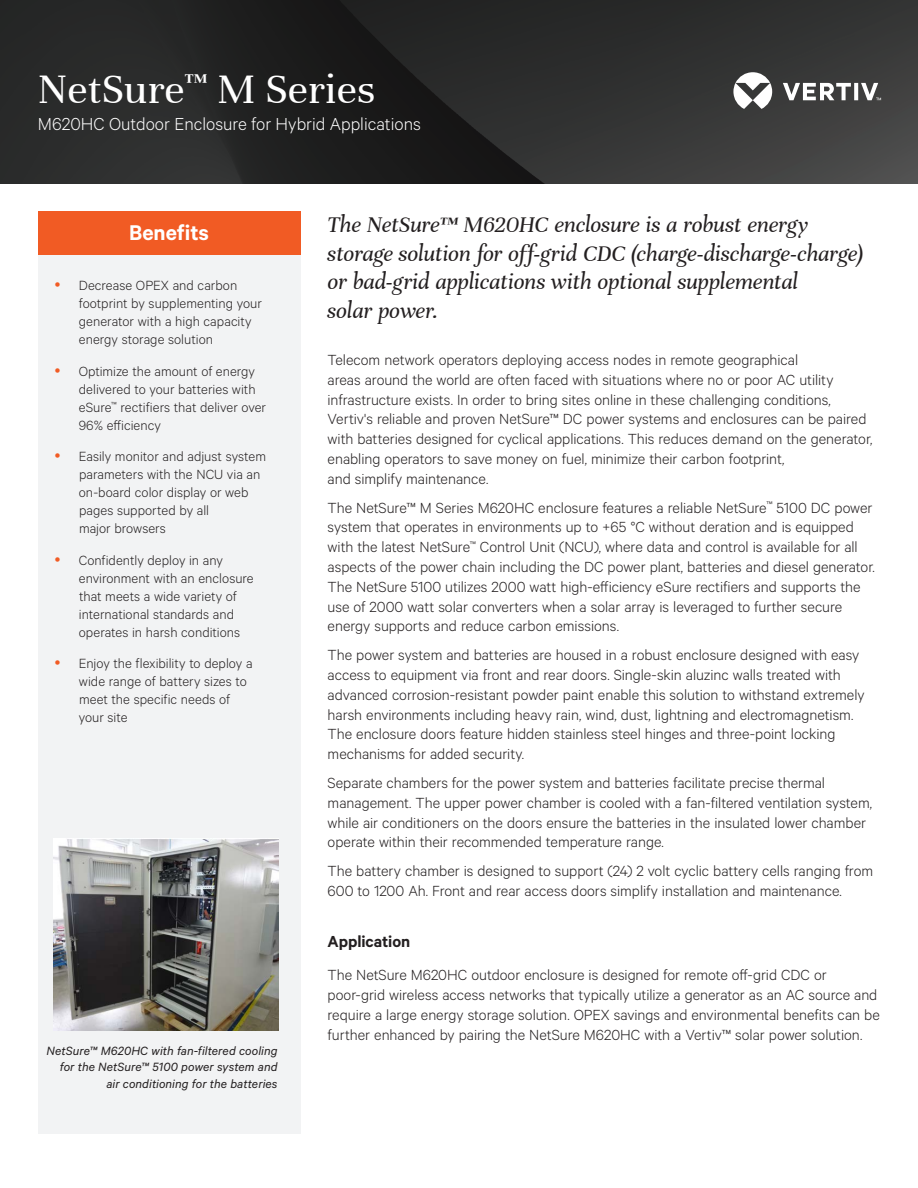
<style>
.page{position:relative;width:918px;height:1188px;background:#fff}
.page>*{position:absolute;margin:0;border:0;box-sizing:border-box;transform-origin:0 0}
.t1{font:45px "Unna";color:#fff}
.t2{font:italic 24px/28.8px "Unna";letter-spacing:-.01em;color:#231f20}
.t3{font:600 24px "Calibre";color:#fff}
.t4{font:300 19.5px "Calibre";color:#fff}
.t5{font:600 18px "Calibre";letter-spacing:-.005em;color:#231f20}
.t6{font:300 16.5px/19.8px "Calibre";color:#231f20}
.t7{font:300 15px/18px "Calibre";color:#231f20}
.t8{font:italic 13.5px/16.2px "Calibre";letter-spacing:.005em;color:#231f20;text-align:right}
</style>
<div class="page">
<img style="left:0;top:0;width:918px;height:183px">
<svg style="left:733px;top:72px;width:148px;height:37px"></svg>
<div style="left:38px;top:254px;width:263px;height:880px;background:#f2f3f4"></div>
<div style="left:38px;top:211px;width:263px;height:43px;background:#f15b24"></div>
<img style="left:53px;top:838px;width:226px;height:193px">
<h1 class="t1" style="left:38px;top:64px;width:339px">NetSure<sup>™</sup> M Series</h1>
<p class="t4" style="left:38px;top:113px;width:385px">M620HC Outdoor Enclosure for Hybrid Applications</p>
<h2 class="t3" style="left:129px;top:219px;width:81px">Benefits</h2>
<h2 class="t2" style="left:328px;top:210px;width:537px">The NetSure™ M620HC enclosure is a robust energy storage solution for off-grid CDC (charge-discharge-charge) or bad-grid applications with optional supplemental<br>solar power.</h2>
<p class="t6" style="left:328px;top:349px;width:546px">Telecom network operators deploying access nodes in remote geographical<br>areas around the world are often faced with situations where no or poor AC utility infrastructure exists. In order to bring sites online in these challenging conditions, Vertiv's reliable and proven NetSure™ DC power systems and enclosures can be paired with batteries designed for cyclical applications. This reduces demand on the generator, enabling operators to save money on fuel, minimize their carbon footprint,<br>and simplify maintenance.</p>
<p class="t6" style="left:328px;top:497px;width:549px">The NetSure™ M Series M620HC enclosure features a reliable NetSure<sup>™</sup> 5100 DC power system that operates in environments up to +65 °C without deration and is equipped with the latest NetSure<sup>™</sup> Control Unit (NCU), where data and control is available for all aspects of the power chain including the DC power plant, batteries and diesel generator.<br>The NetSure 5100 utilizes 2000 watt high-efficiency eSure rectifiers and supports the use of 2000 watt solar converters when a solar array is leveraged to further secure energy supports and reduce carbon emissions.</p>
<p class="t6" style="left:328px;top:644px;width:539px">The power system and batteries are housed in a robust enclosure designed with easy access to equipment via front and rear doors. Single-skin aluzinc walls treated with advanced corrosion-resistant powder paint enable this solution to withstand extremely harsh environments including heavy rain, wind, dust, lightning and electromagnetism.<br>The enclosure doors feature hidden stainless steel hinges and three-point locking mechanisms for added security.</p>
<p class="t6" style="left:328px;top:772px;width:546px">Separate chambers for the power system and batteries facilitate precise thermal management. The upper power chamber is cooled with a fan-filtered ventilation system, while air conditioners on the doors ensure the batteries in the insulated lower chamber operate within their recommended temperature range.</p>
<p class="t6" style="left:328px;top:860px;width:547px">The battery chamber is designed to support (24) 2 volt cyclic battery cells ranging from<br>600 to 1200 Ah. Front and rear access doors simplify installation and maintenance.</p>
<p class="t5" style="left:328px;top:931px;width:84px">Application</p>
<p class="t6" style="left:328px;top:964px;width:554px">The NetSure M620HC outdoor enclosure is designed for remote off-grid CDC or poor-grid wireless access networks that typically utilize a generator as an AC source and require a large energy storage solution. OPEX savings and environmental benefits can be further enhanced by pairing the NetSure M620HC with a Vertiv™ solar power solution.</p>
<p class="t8" style="left:47px;top:1043px;width:232px">NetSure™ M620HC with fan-filtered cooling for the NetSure™ 5100 power system and air conditioning for the batteries</p>
<p class="t7" style="left:79px;top:276px;width:184px">Decrease OPEX and carbon footprint by supplementing your generator with a high capacity energy storage solution</p>
<p class="t7" style="left:79px;top:361px;width:189px">Optimize the amount of energy delivered to your batteries with eSure<sup>™</sup> rectifiers that deliver over<br>96% efficiency</p>
<p class="t7" style="left:79px;top:447px;width:189px">Easily monitor and adjust system parameters with the NCU via an on-board color display or web pages supported by all<br>major browsers</p>
<p class="t7" style="left:79px;top:550px;width:177px">Confidently deploy in any environment with an enclosure that meets a wide variety of international standards and operates in harsh conditions</p>
<p class="t7" style="left:79px;top:654px;width:175px">Enjoy the flexibility to deploy a wide range of battery sizes to meet the specific needs of your site</p>
</div>
